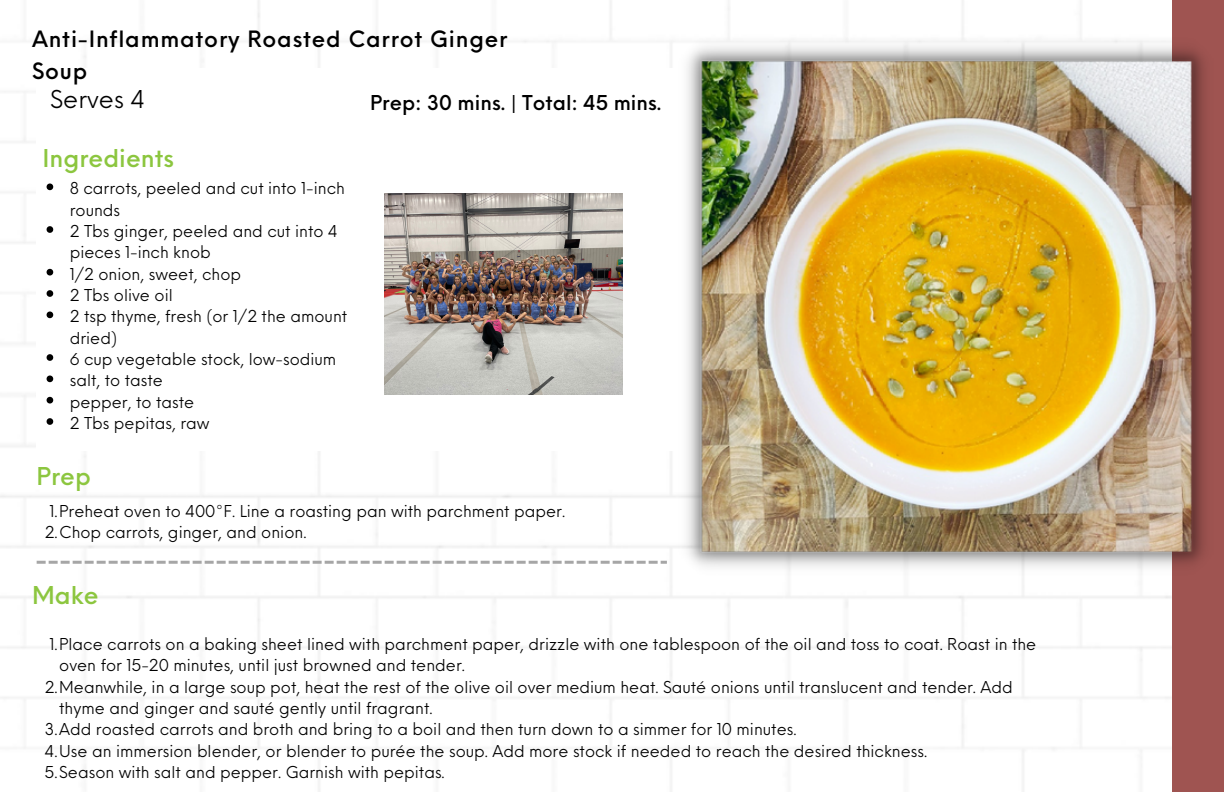
<style>
.page{position:relative;width:1224px;height:792px;background:#fff}
.page>*{position:absolute;margin:0;border:0;box-sizing:border-box;transform-origin:0 0}
.t1{font:500 24px "Neue Einstellung";color:#8cc63f}
.t2{font:24px "Neue Einstellung";color:#000}
.t3{font:500 22px/31.6px "Neue Einstellung";letter-spacing:.035em;color:#000}
.t4{font:500 20px "Neue Einstellung";color:#000}
.t5{font:16px/21.4px "Neue Einstellung";color:#000}
</style>
<div class="page">
<div style="left:1172px;top:0;width:52px;height:792px;background:#9f5451"></div>
<img style="left:603px;top:0;width:601px;height:649px">
<svg style="left:37px;top:561px;width:630px;height:3px"></svg>
<img style="left:384px;top:193px;width:239px;height:201px">
<svg style="left:47px;top:184px;width:6px;height:6px"></svg>
<svg style="left:47px;top:226px;width:6px;height:7px"></svg>
<svg style="left:47px;top:269px;width:6px;height:7px"></svg>
<svg style="left:47px;top:290px;width:6px;height:7px"></svg>
<svg style="left:47px;top:312px;width:6px;height:6px"></svg>
<svg style="left:47px;top:354px;width:6px;height:7px"></svg>
<svg style="left:47px;top:376px;width:6px;height:6px"></svg>
<svg style="left:47px;top:397px;width:6px;height:7px"></svg>
<svg style="left:47px;top:418px;width:6px;height:7px"></svg>
<p class="t3" style="left:32px;top:21px;width:477px">Anti-Inflammatory Roasted Carrot Ginger<br>Soup</p>
<p class="t2" style="left:50px;top:77px;width:96px">Serves 4</p>
<p class="t1" style="left:43px;top:137px;width:133px">Ingredients</p>
<p class="t5" style="left:70px;top:176px;width:277px">8 carrots, peeled and cut into 1-inch rounds</p>
<p class="t5" style="left:70px;top:219px;width:269px">2 Tbs ginger, peeled and cut into 4 pieces 1-inch knob</p>
<p class="t5" style="left:70px;top:261px;width:173px">1/2 onion, sweet, chop</p>
<p class="t5" style="left:70px;top:283px;width:105px">2 Tbs olive oil</p>
<p class="t5" style="left:70px;top:304px;width:279px">2 tsp thyme, fresh (or 1/2 the amount dried)</p>
<p class="t5" style="left:70px;top:347px;width:268px">6 cup vegetable stock, low-sodium</p>
<p class="t5" style="left:70px;top:368px;width:95px">salt, to taste</p>
<p class="t5" style="left:70px;top:389px;width:126px">pepper, to taste</p>
<p class="t5" style="left:70px;top:411px;width:141px">2 Tbs pepitas, raw</p>
<p class="t1" style="left:37px;top:455px;width:56px">Prep</p>
<p class="t4" style="left:370px;top:85px;width:293px">Prep: 30 mins. | Total: 45 mins.</p>
<p class="t5" style="left:49px;top:499px;width:517px">1.Preheat oven to 400°F. Line a roasting pan with parchment paper.</p>
<p class="t5" style="left:45px;top:520px;width:263px">2.Chop carrots, ginger, and onion.</p>
<p class="t1" style="left:32px;top:573px;width:68px">Make</p>
<p class="t5" style="left:59px;top:632px;width:979px;text-indent:-10px">1.Place carrots on a baking sheet lined with parchment paper, drizzle with one tablespoon of the oil and toss to coat. Roast in the oven for 15-20 minutes, until just browned and tender.</p>
<p class="t5" style="left:59px;top:674px;width:955px;text-indent:-15px">2.Meanwhile, in a large soup pot, heat the rest of the olive oil over medium heat. Sauté onions until translucent and tender. Add thyme and ginger and sauté gently until fragrant.</p>
<p class="t5" style="left:45px;top:717px;width:753px">3.Add roasted carrots and broth and bring to a boil and then turn down to a simmer for 10 minutes.</p>
<p class="t5" style="left:45px;top:738px;width:884px">4.Use an immersion blender, or blender to purée the soup. Add more stock if needed to reach the desired thickness.</p>
<p class="t5" style="left:45px;top:760px;width:402px">5.Season with salt and pepper. Garnish with pepitas.</p>
</div>
